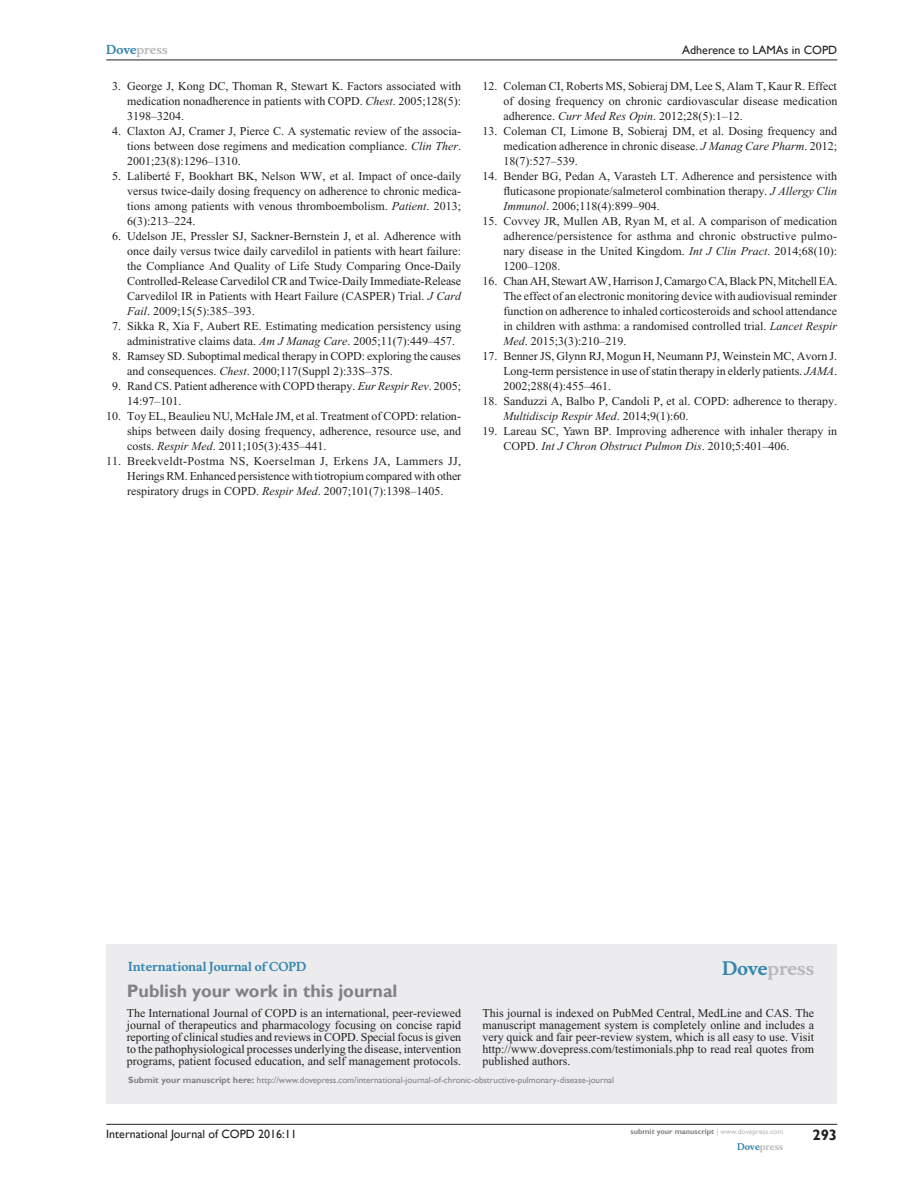
<style>
.page{position:relative;width:918px;height:1188px;background:#fff}
.page>*{position:absolute;margin:0;border:0;box-sizing:border-box;transform-origin:0 0}
.PromBx-H1{font:700 18px "Gill Sans";color:#808285}
.PromBx-Brand{font:700 18px "Musee";color:#b8b9bc}
.t1{font:700 15px "Gill Sans";color:#231f20}
.RefNL2{font:12px/15px "Times New Roman";color:#231f20;text-align:justify}
.PromBx-Tx{font:12px/12px "Times New Roman";color:#231f20;text-align:justify}
.t2{font:12px "Gill Sans";color:#231f20}
.PromBx-JrnlName{font:700 12px "Musee";color:#3485ae}
.t3{font:700 12px "Musee";color:#b8b9bc}
.PromBx-SubmitMssWebA{font:9px "Gill Sans";color:#808285}
.t4{font:700 9px "Musee";color:#b8b9bc}
.t5{font:700 7.5px "Gill Sans";color:#808285}
.s1{color:#3485ae}
.s2{font-style:italic}
.s3{font-weight:700}
.s4{font-weight:400;color:#b8b9bc}
</style>
<div class="page">
<div style="left:106px;top:944px;width:731px;height:159px;background:#ececee"></div>
<hr style="left:106px;top:1124px;width:731px;height:1px;background:#231f20">
<hr style="left:106px;top:60px;width:731px;height:1px;background:#231f20">
<p class="t3" style="left:106px;top:43px;width:63px"><span class="s1">Dove</span>press</p>
<p class="RefNL2" style="left:127px;top:79px;width:335px;text-indent:-15px">3. George J, Kong DC, Thoman R, Stewart K. Factors associated with medication nonadherence in patients with COPD. <span class="s2">Chest</span>. 2005;128(5):<br>3198–3204.</p>
<p class="RefNL2" style="left:127px;top:124px;width:335px;text-indent:-15px">4. Claxton AJ, Cramer J, Pierce C. A systematic review of the associa&shy;tions between dose regimens and medication compliance. <span class="s2">Clin Ther</span>.<br>2001;23(8):1296–1310.</p>
<p class="RefNL2" style="left:127px;top:169px;width:335px;text-indent:-15px">5. Laliberté F, Bookhart BK, Nelson WW, et al. Impact of once-daily versus twice-daily dosing frequency on adherence to chronic medica&shy;tions among patients with venous thromboembolism. <span class="s2">Patient</span>. 2013; 6(3):213–224.</p>
<p class="RefNL2" style="left:127px;top:229px;width:336px;text-indent:-15px">6. Udelson JE, Pressler SJ, Sackner-Bernstein J, et al. Adherence with once daily versus twice daily carvedilol in patients with heart failure: the Compliance And Quality of Life Study Comparing Once-Daily Controlled-Release Carvedilol CR and Twice-Daily Immediate-Release Carvedilol IR in Patients with Heart Failure (CASPER) Trial. <span class="s2">J Card Fail</span>. 2009;15(5):385–393.</p>
<p class="RefNL2" style="left:127px;top:319px;width:335px;text-indent:-15px">7. Sikka R, Xia F, Aubert RE. Estimating medication persistency using administrative claims data. <span class="s2">Am J Manag Care</span>. 2005;11(7):449–457.</p>
<p class="RefNL2" style="left:127px;top:349px;width:335px;text-indent:-15px">8. Ramsey SD. Suboptimal medical therapy in COPD: exploring the causes and consequences. <span class="s2">Chest</span>. 2000;117(Suppl 2):33S–37S.</p>
<p class="RefNL2" style="left:127px;top:379px;width:335px;text-indent:-15px">9. Rand CS. Patient adherence with COPD therapy. <span class="s2">Eur Respir Rev</span>. 2005;<br>14:97–101.</p>
<p class="RefNL2" style="left:127px;top:409px;width:335px;text-indent:-21px">10. Toy EL, Beaulieu NU, McHale JM, et al. Treatment of COPD: relation&shy;ships between daily dosing frequency, adherence, resource use, and costs. <span class="s2">Respir Med</span>. 2011;105(3):435–441.</p>
<p class="RefNL2" style="left:127px;top:454px;width:335px;text-indent:-21px">11. Breekveldt-Postma NS, Koerselman J, Erkens JA, Lammers JJ, Herings RM. Enhanced persistence with tiotropium compared with other respiratory drugs in COPD. <span class="s2">Respir Med</span>. 2007;101(7):1398–1405.</p>
<p class="t2" style="left:682px;top:43px;width:157px">Adherence to LAMAs in COPD</p>
<p class="RefNL2" style="left:503px;top:79px;width:336px;text-indent:-21px">12. Coleman CI, Roberts MS, Sobieraj DM, Lee S, Alam T, Kaur R. Effect of dosing frequency on chronic cardiovascular disease medication adherence. <span class="s2">Curr Med Res Opin</span>. 2012;28(5):1–12.</p>
<p class="RefNL2" style="left:503px;top:124px;width:335px;text-indent:-21px">13. Coleman CI, Limone B, Sobieraj DM, et al. Dosing frequency and medication adherence in chronic disease. <span class="s2">J Manag Care Pharm</span>. 2012; 18(7):527–539.</p>
<p class="RefNL2" style="left:503px;top:169px;width:335px;text-indent:-21px">14. Bender BG, Pedan A, Varasteh LT. Adherence and persistence with fluticasone propionate/salmeterol combination therapy. <span class="s2">J Allergy Clin Immunol</span>. 2006;118(4):899–904.</p>
<p class="RefNL2" style="left:503px;top:214px;width:335px;text-indent:-21px">15. Covvey JR, Mullen AB, Ryan M, et al. A comparison of medication adherence/persistence for asthma and chronic obstructive pulmo&shy;nary disease in the United Kingdom. <span class="s2">Int J Clin Pract</span>. 2014;68(10):<br>1200–1208.</p>
<p class="RefNL2" style="left:503px;top:274px;width:336px;text-indent:-21px">16. Chan AH, Stewart AW, Harrison J, Camargo CA, Black PN, Mitchell EA.<br>The effect of an electronic monitoring device with audiovisual reminder function on adherence to inhaled corticosteroids and school attendance in children with asthma: a randomised controlled trial. <span class="s2">Lancet Respir Med</span>. 2015;3(3):210–219.</p>
<p class="RefNL2" style="left:503px;top:349px;width:335px;text-indent:-21px">17. Benner JS, Glynn RJ, Mogun H, Neumann PJ, Weinstein MC, Avorn J.<br>Long-term persistence in use of statin therapy in elderly patients. <span class="s2">JAMA</span>.<br>2002;288(4):455–461.</p>
<p class="RefNL2" style="left:503px;top:394px;width:335px;text-indent:-21px">18. Sanduzzi A, Balbo P, Candoli P, et al. COPD: adherence to therapy.<br><span class="s2">Multidiscip Respir Med</span>. 2014;9(1):60.</p>
<p class="RefNL2" style="left:503px;top:424px;width:335px;text-indent:-21px">19. Lareau SC, Yawn BP. Improving adherence with inhaler therapy in<br>COPD. <span class="s2">Int J Chron Obstruct Pulmon Dis</span>. 2010;5:401–406.</p>
<p class="PromBx-JrnlName" style="left:128px;top:959px;width:180px">International Journal of COPD</p>
<p class="PromBx-H1" style="left:127px;top:980px;width:272px">Publish your work in this journal</p>
<p class="PromBx-Brand" style="left:722px;top:958px;width:94px"><span class="s1">Dove</span>press</p>
<p class="PromBx-Tx" style="left:127px;top:1007px;width:336px">The International Journal of COPD is an international, peer-reviewed journal of therapeutics and pharmacology focusing on concise rapid reporting of clinical studies and reviews in COPD. Special focus is given to the pathophysiological processes underlying the disease, intervention programs, patient focused education, and self management protocols.</p>
<p class="PromBx-Tx" style="left:482px;top:1007px;width:333px">This journal is indexed on PubMed Central, MedLine and CAS. The manuscript management system is completely online and includes a very quick and fair peer-review system, which is all easy to use. Visit http://www.dovepress.com/testimonials.php to read real quotes from published authors.</p>
<p class="PromBx-SubmitMssWebA" style="left:128px;top:1075px;width:487px"><span class="s3">Submit your manuscript here:</span> http://www.dovepress.com/international-journal-of-chronic-obstructive-pulmonary-disease-journal</p>
<p class="t2" style="left:106px;top:1127px;width:192px">International Journal of COPD 2016:11</p>
<p class="t5" style="left:631px;top:1127px;width:154px">submit your manuscript <span class="s4">| www.dovepress.com</span></p>
<p class="t4" style="left:737px;top:1141px;width:48px"><span class="s1">Dove</span>press</p>
<p class="t1" style="left:812px;top:1126px;width:26px">293</p>
</div>
